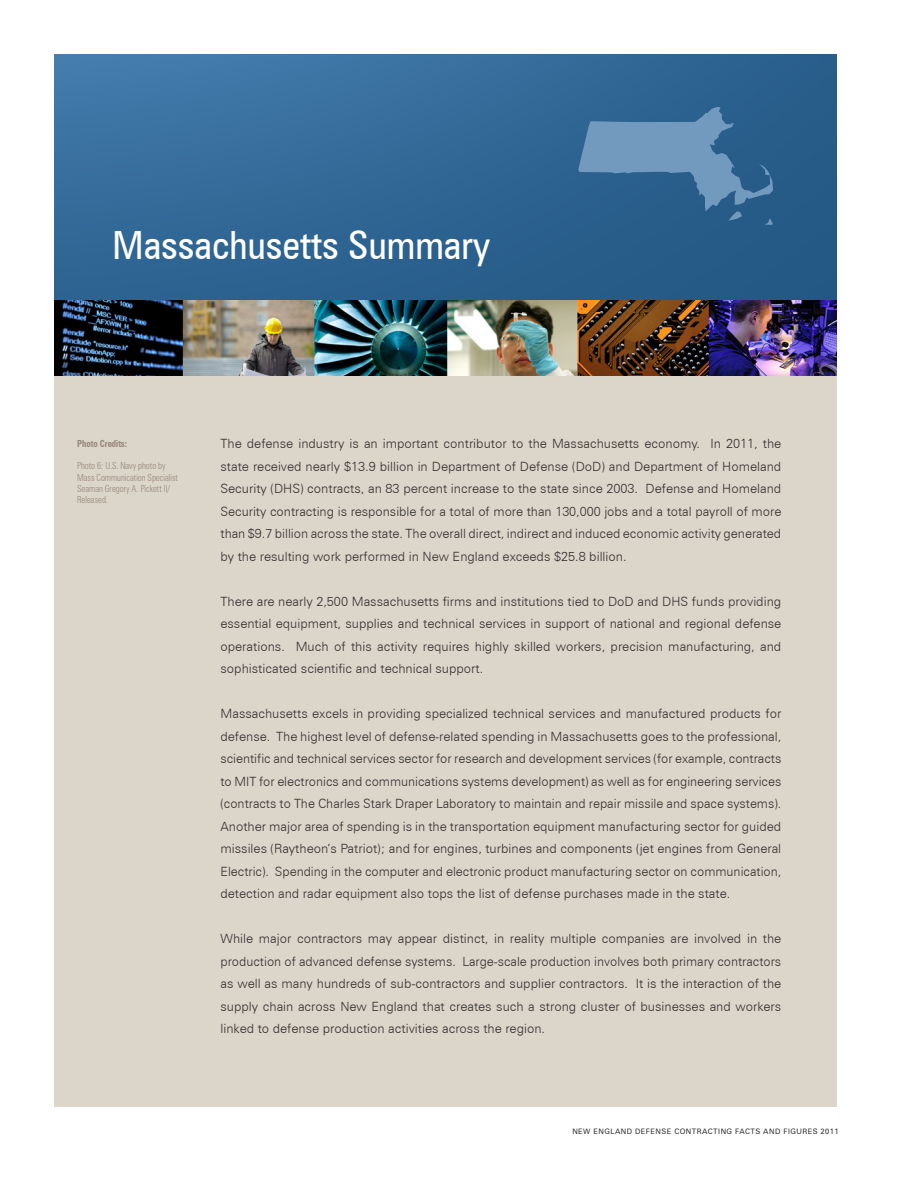
<style>
.page{position:relative;width:918px;height:1188px;background:#fff}
.page>*{position:absolute;margin:0;border:0;box-sizing:border-box;transform-origin:0 0}
.t1{font:condensed 39px "Zurich BT";color:#fff}
.t2{font:300 12.75px/22.5px "Zurich BT";color:#312f30;text-align:justify}
.t3{font:300 condensed 9.75px/11.2px "Zurich BT";color:#968878;scale:.9 1}
.t4{font:700 condensed 9.75px "Zurich BT";color:#968878;scale:.9 1}
.t5{font:7.5px "Zurich BT";letter-spacing:.06em;color:#312f30}
</style>
<div class="page">
<div style="left:54px;top:81px;width:783px;height:1026px;background:#dcd5ca"></div>
<img style="left:54px;top:54px;width:783px;height:246px">
<img style="left:54px;top:300px;width:783px;height:76px">
<svg style="left:578px;top:107px;width:195px;height:118px;background:#45749e"></svg>
<p class="t1" style="left:113px;top:222px;width:379px">Massachusetts Summary</p>
<p class="t4" style="left:77px;top:438px;width:57px">Photo Credits:</p>
<p class="t3" style="left:77px;top:460px;width:113px">Photo 6: U.S. Navy photo by<br>Mass Communication Specialist<br>Seaman Gregory A. Pickett II/<br>Released.</p>
<p class="t2" style="left:220px;top:432px;width:562px">The defense industry is an important contributor to the Massachusetts economy. In 2011, the state received nearly $13.9 billion in Department of Defense (DoD) and Department of Homeland Security (DHS) contracts, an 83 percent increase to the state since 2003. Defense and Homeland Security contracting is responsible for a total of more than 130,000 jobs and a total payroll of more than $9.7 billion across the state. The overall direct, indirect and induced economic activity generated by the resulting work performed in New England exceeds $25.8 billion.</p>
<p class="t2" style="left:220px;top:590px;width:562px">There are nearly 2,500 Massachusetts firms and institutions tied to DoD and DHS funds providing essential equipment, supplies and technical services in support of national and regional defense operations. Much of this activity requires highly skilled workers, precision manufacturing, and sophisticated scientific and technical support.</p>
<p class="t2" style="left:220px;top:702px;width:562px">Massachusetts excels in providing specialized technical services and manufactured products for defense. The highest level of defense-related spending in Massachusetts goes to the professional, scientific and technical services sector for research and development services (for example, contracts to MIT for electronics and communications systems development) as well as for engineering services (contracts to The Charles Stark Draper Laboratory to maintain and repair missile and space systems).<br>Another major area of spending is in the transportation equipment manufacturing sector for guided missiles (Raytheon’s Patriot); and for engines, turbines and components (jet engines from General Electric). Spending in the computer and electronic product manufacturing sector on communication, detection and radar equipment also tops the list of defense purchases made in the state.</p>
<p class="t2" style="left:220px;top:927px;width:562px">While major contractors may appear distinct, in reality multiple companies are involved in the production of advanced defense systems. Large-scale production involves both primary contractors as well as many hundreds of sub-contractors and supplier contractors. It is the interaction of the supply chain across New England that creates such a strong cluster of businesses and workers linked to defense production activities across the region.</p>
<p class="t5" style="left:572px;top:1127px;width:268px">NEW ENGLAND DEFENSE CONTRACTING FACTS AND FIGURES 2011</p>
</div>
